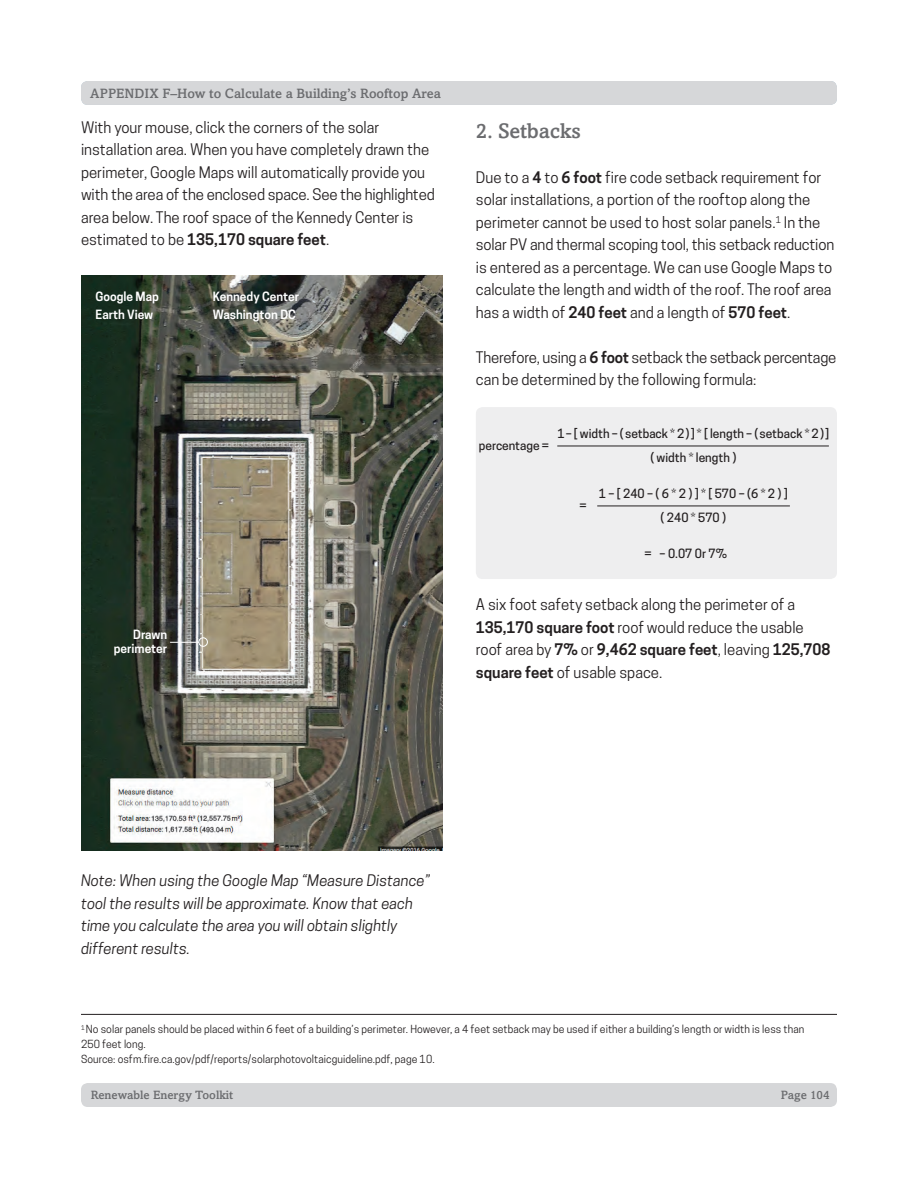
<style>
.page{position:relative;width:918px;height:1188px;background:#fff}
.page>*{position:absolute;margin:0;border:0;box-sizing:border-box;transform-origin:0 0}
.t1{font:500 21px "Amasis";letter-spacing:-.01em;color:#6c6d70}
.t2{font:15px/22.5px "Cooper Hewitt";color:#231f20}
.t3{font:italic 15px/22.5px "Cooper Hewitt";color:#231f20}
.t4{font:500 13.5px "Amasis";color:#6c6d70}
.t5{font:500 12px/24px "Cooper Hewitt";color:#231f20;text-align:center}
.t6{font:600 12px/18px "Cooper Hewitt";color:#fff}
.t7{font:500 12px "Amasis";color:#6c6d70}
.t8{font:10.5px/15px "Cooper Hewitt";letter-spacing:.005em;color:#231f20}
.s1{font-weight:600}
</style>
<div class="page">
<hr style="left:81px;top:1014px;width:756px;height:1px;background:#231f20">
<div style="left:81px;top:81px;width:756px;height:24px;background:#d6d7d9;border-radius:7px"></div>
<img style="left:81px;top:276px;width:361px;height:574px">
<div style="left:199px;top:637px;width:9px;height:10px;border:1px solid #fff;border-radius:50%"></div>
<svg style="left:170px;top:642px;width:29px;height:1px"></svg>
<div style="left:476px;top:407px;width:361px;height:172px;background:#eeeeef;border-radius:7px"></div>
<hr style="left:557px;top:446px;width:272px;height:1px;background:#231f20">
<hr style="left:597px;top:506px;width:193px;height:1px;background:#231f20">
<div style="left:81px;top:1083px;width:756px;height:24px;background:#d6d7d9;border-radius:7px"></div>
<p class="t4" style="left:90px;top:86px;width:352px">APPENDIX F–How to Calculate a Building’s Rooftop Area</p>
<p class="t2" style="left:81px;top:116px;width:355px">With your mouse, click the corners of the solar installation area. When you have completely drawn the perimeter, Google Maps will automatically provide you with the area of the enclosed space. See the highlighted area below. The roof space of the Kennedy Center is estimated to be <span class="s1">135,170 square feet</span>.</p>
<p class="t6" style="left:96px;top:288px;width:65px">Google Map<br>Earth View</p>
<p class="t6" style="left:213px;top:288px;width:88px">Kennedy Center<br>Washington DC</p>
<p class="t6" style="left:114px;top:628px;width:55px;line-height:13.5px;text-align:right">Drawn perimeter</p>
<h3 class="t1" style="left:476px;top:118px;width:106px">2. Setbacks</h3>
<p class="t2" style="left:476px;top:166px;width:360px">Due to a <span class="s1">4</span> to <span class="s1">6 foot</span> fire code setback requirement for solar installations, a portion of the rooftop along the perimeter cannot be used to host solar panels.<sup>1</sup> In the solar PV and thermal scoping tool, this setback reduction is entered as a percentage. We can use Google Maps to calculate the length and width of the roof. The roof area has a width of <span class="s1">240 feet</span> and a length of <span class="s1">570 feet</span>.</p>
<p class="t2" style="left:476px;top:346px;width:362px">Therefore, using a <span class="s1">6 foot</span> setback the setback percentage can be determined by the following formula:</p>
<p class="t5" style="left:557px;top:421px;width:273px">1 – [ width – ( setback * 2 ) ] * [ length – ( setback * 2 ) ] ( width * length )</p>
<p class="t5" style="left:599px;top:481px;width:191px">1 – [ 240 – ( 6 * 2 ) ] * [ 570 – (6 * 2 ) ] ( 240 * 570 )</p>
<p class="t5" style="left:660px;top:541px;width:69px">– 0.07 0r 7%</p>
<p class="t5" style="left:479px;top:434px;width:72px">percentage =</p>
<p class="t5" style="left:580px;top:494px;width:9px">=</p>
<p class="t5" style="left:645px;top:542px;width:9px">=</p>
<p class="t2" style="left:476px;top:593px;width:356px">A six foot safety setback along the perimeter of a <span class="s1">135,170 square foot</span> roof would reduce the usable roof area by <span class="s1">7%</span> or <span class="s1">9,462 square feet</span>, leaving <span class="s1">125,708 square feet</span> of usable space.</p>
<p class="t3" style="left:81px;top:869px;width:351px">Note: When using the Google Map “Measure Distance” tool the results will be approximate. Know that each time you calculate the area you will obtain slightly different results.</p>
<p class="t8" style="left:81px;top:1022px;width:725px"><sup>1</sup> No solar panels should be placed within 6 feet of a building’s perimeter. However, a 4 feet setback may be used if either a building’s length or width is less than<br>250 feet long.<br>Source: osfm.fire.ca.gov/pdf/reports/solarphotovoltaicguideline.pdf, page 10.</p>
<p class="t7" style="left:91px;top:1088px;width:144px">Renewable Energ y Toolkit</p>
<p class="t7" style="left:781px;top:1088px;width:50px">Page 104</p>
</div>
